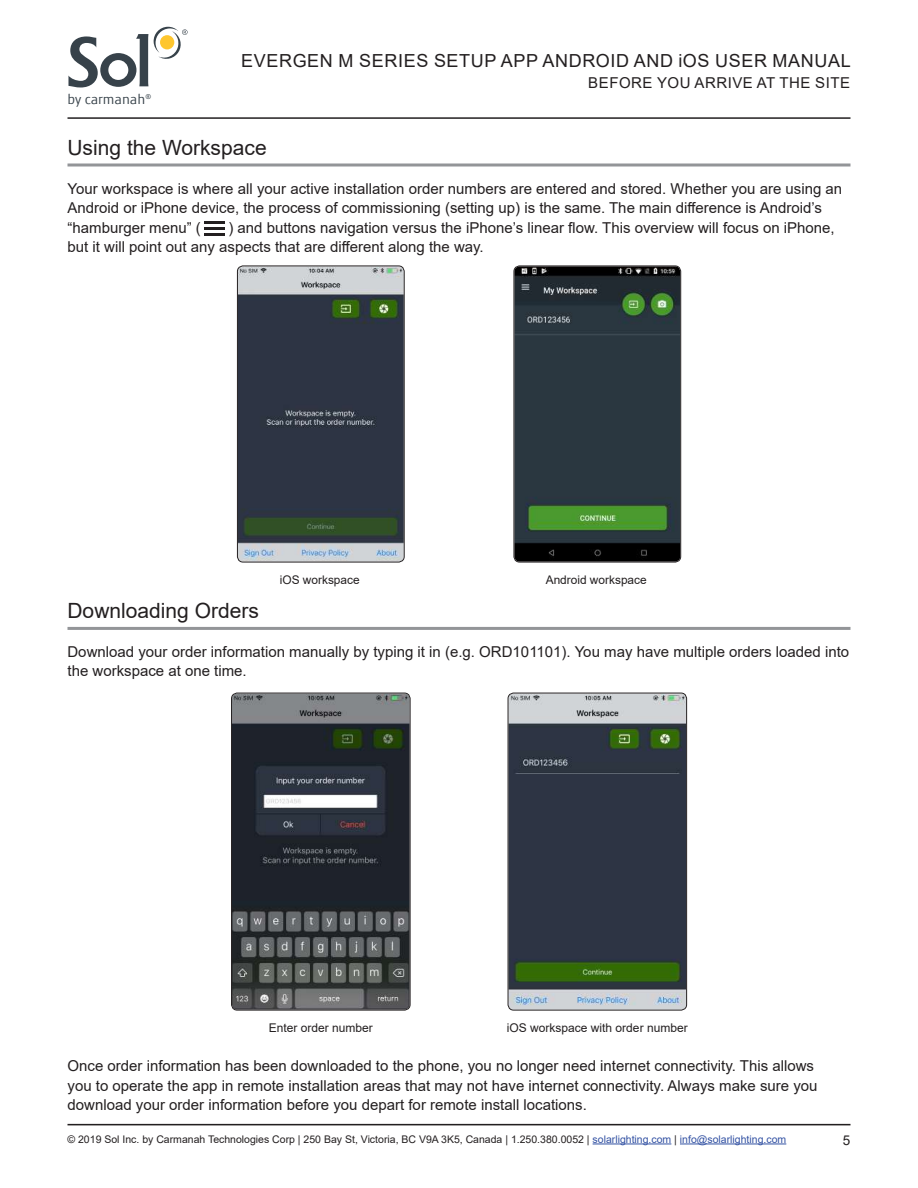
<style>
.page{position:relative;width:918px;height:1188px;background:#fff}
.page>*{position:absolute;margin:0;border:0;box-sizing:border-box;transform-origin:0 0}
.t1{font:21px "Arial";color:#231f20}
.t2{font:18px "Arial";letter-spacing:.035em;color:#231f20}
.t3{font:15px/19.5px "Arial";color:#231f20}
.t4{font:14.55px "Globale";color:#37424a}
.t5{font:13.5px "Arial";color:#231f20}
.t6{font:12px "Arial";color:#231f20}
.t7{font:11.85px "Arial";color:#231f20}
.t8{font:10.5px "Arial";color:#231f20}
.s1{color:#fff}
.s2{color:#3251a3}
</style>
<div class="page">
<hr style="left:68px;top:1124px;width:782px;height:1px;background:#231f20">
<hr style="left:68px;top:117px;width:782px;height:2px;background:#231f20">
<svg style="left:68px;top:27px;width:120px;height:61px"></svg>
<hr style="left:593px;top:1144px;width:78px;height:1px;background:#3251a3">
<hr style="left:680px;top:1144px;width:106px;height:1px;background:#3251a3">
<hr style="left:68px;top:164px;width:782px;height:2px;background:#939598">
<hr style="left:68px;top:627px;width:782px;height:3px;background:#939598">
<img style="left:238px;top:266px;width:166px;height:296px">
<div style="left:237px;top:266px;width:168px;height:296px;border:1px solid #231f20;border-radius:6px"></div>
<img style="left:514px;top:266px;width:166px;height:296px">
<div style="left:514px;top:266px;width:167px;height:296px;border:1px solid #231f20;border-radius:6px"></div>
<img style="left:508px;top:693px;width:178px;height:317px">
<div style="left:508px;top:693px;width:179px;height:318px;border:1px solid #231f20;border-radius:6px"></div>
<img style="left:232px;top:693px;width:178px;height:316px">
<div style="left:231px;top:693px;width:180px;height:318px;border:1px solid #231f20;border-radius:6px"></div>
<hr style="left:204px;top:221px;width:21px;height:3px;background:#231f20">
<hr style="left:204px;top:227px;width:21px;height:3px;background:#231f20">
<hr style="left:204px;top:233px;width:21px;height:3px;background:#231f20">
<p class="t4" style="left:68px;top:91px;width:85px">by carmanah<sup>®</sup></p>
<p class="t2" style="left:241px;top:49px;width:611px">EVERGEN M SERIES SETUP APP ANDROID AND iOS USER MANUAL</p>
<p class="t3" style="left:588px;top:73px;width:22px">Before</p>
<p class="t3" style="left:657px;top:73px;width:59px">You Arrive</p>
<p class="t3" style="left:757px;top:73px;width:78px">at the Site</p>
<h1 class="t1" style="left:68px;top:133px;width:201px">Using the Workspace</h1>
<p class="t3" style="left:68px;top:178px;width:776px">Your workspace is where all your active installation order numbers are entered and stored. Whether you are using an Android or iPhone device, the process of commissioning (setting up) is the same. The main difference is Android’s “hamburger menu” (<span class="s1">icon</span>) and buttons navigation versus the iPhone’s linear flow. This overview will focus on iPhone, but it will point out any aspects that are different along the way.</p>
<p class="t7" style="left:280px;top:572px;width:81px">iOS workspace</p>
<p class="t7" style="left:546px;top:572px;width:103px">Android workspace</p>
<h1 class="t1" style="left:68px;top:596px;width:193px">Downloading Orders</h1>
<p class="t3" style="left:68px;top:642px;width:783px">Download your order information manually by typing it in (e.g. ORD101101). You may have multiple orders loaded into the workspace at one time.</p>
<p class="t6" style="left:269px;top:1019px;width:106px">Enter order number</p>
<p class="t6" style="left:507px;top:1019px;width:182px">iOS workspace with order number</p>
<p class="t3" style="left:68px;top:1056px;width:752px">Once order information has been downloaded to the phone, you no longer need internet connectivity. This allows you to operate the app in remote installation areas that may not have internet connectivity. Always make sure you download your order information before you depart for remote install locations.</p>
<p class="t8" style="left:68px;top:1132px;width:720px">© 2019 Sol Inc. by Carmanah Technologies Corp | 250 Bay St, Victoria, BC V9A 3K5, Canada | 1.250.380.0052 | <span class="s2">solarlighting.com</span> | <span class="s2">info@solarlighting.com</span></p>
<p class="t5" style="left:843px;top:1131px;width:9px">5</p>
</div>
